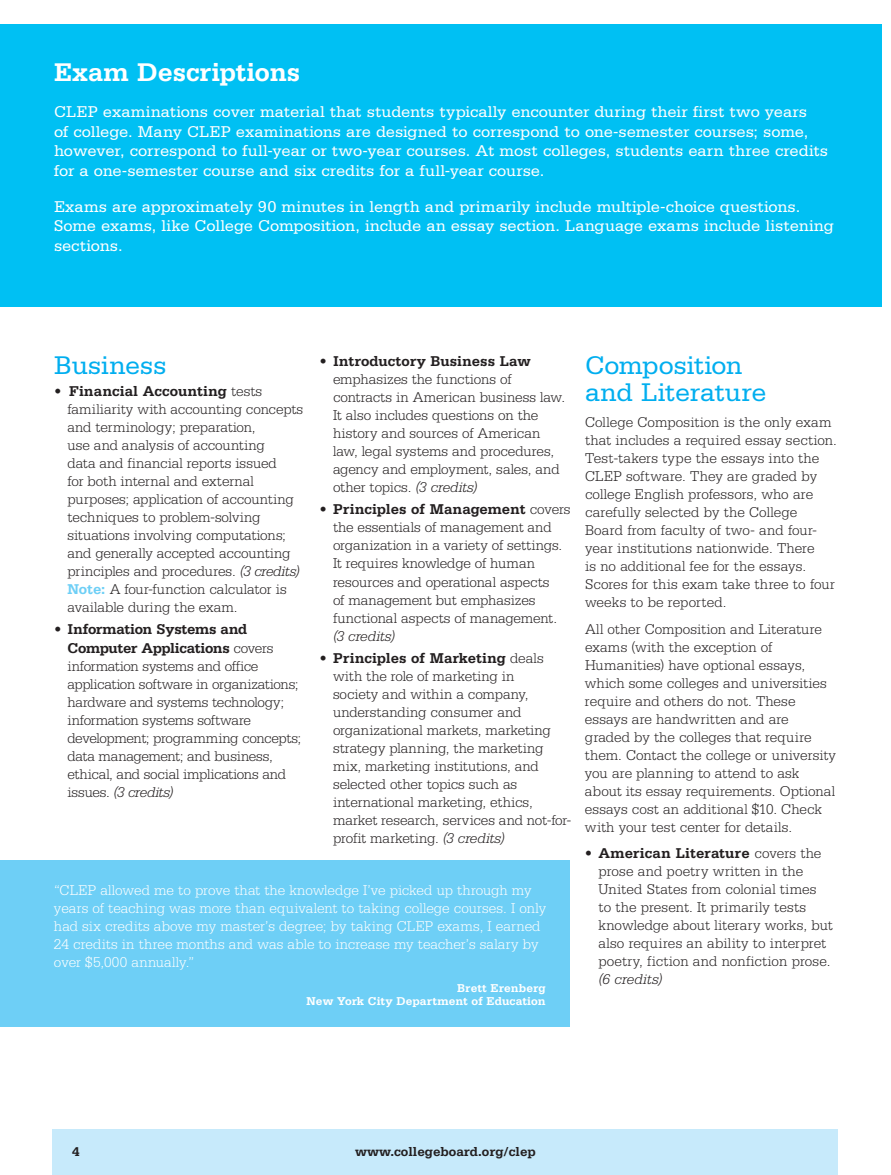
<style>
.page{position:relative;width:891px;height:1175px;background:#fff}
.page>*{position:absolute;margin:0;border:0;box-sizing:border-box;transform-origin:0 0}
.t1{font:27px/27px "Serifa Std";letter-spacing:-.01em;color:#00aeef}
.t2{font:700 27px "Serifa Std";letter-spacing:-.01em;color:#fff}
.t3{font:16.5px/19.5px "Serifa Std";color:#fff}
.t4{font:300 15px/18px "Serifa Std";color:#231f20}
.t5{font:300 15px/18px "Serifa Std";letter-spacing:.005em;color:#fff}
.t6{font:italic 300 15px "Serifa Std";color:#231f20}
.t7{font:700 13.5px "Serifa Std";color:#231f20}
.t8{font:700 12px/13.5px "Serifa Std";letter-spacing:.005em;color:#fff;text-align:right}
.s1{font-weight:700}
.s2{font-style:italic}
.s3{font-weight:700;color:#6ecff6}
</style>
<div class="page">
<div style="left:52px;top:1130px;width:786px;height:44px;background:#c7eafb"></div>
<div style="left:0;top:24px;width:882px;height:282px;background:#00c0f3"></div>
<div style="left:0;top:860px;width:570px;height:166px;background:#6ecff6"></div>
<h1 class="t2" style="left:54px;top:56px;width:248px">Exam Descriptions</h1>
<p class="t3" style="left:54px;top:102px;width:776px">CLEP examinations cover material that students typically encounter during their first two years<br>of college. Many CLEP examinations are designed to correspond to one-semester courses; some, however, correspond to full-year or two-year courses. At most colleges, students earn three credits for a one-semester course and six credits for a full-year course.</p>
<p class="t3" style="left:54px;top:197px;width:781px">Exams are approximately 90 minutes in length and primarily include multiple-choice questions.<br>Some exams, like College Composition, include an essay section. Language exams include listening sections.</p>
<h1 class="t1" style="left:54px;top:352px;width:114px">Business</h1>
<p class="t4" style="left:67px;top:382px;width:237px;text-indent:-13px"><span class="s1">• Financial Accounting</span> tests familiarity with accounting concepts and terminology; preparation,<br>use and analysis of accounting<br>data and financial reports issued<br>for both internal and external purposes; application of accounting techniques to problem-solving situations involving computations; and generally accepted accounting principles and procedures. <span class="s2">(3 credits)<br></span><span class="s3">Note:</span> A four-function calculator is available during the exam.</p>
<p class="t4" style="left:68px;top:620px;width:235px;text-indent:-14px">• <span class="s1">Information Systems and<br>Computer Applications</span> covers information systems and office application software in organizations; hardware and systems technology; information systems software development; programming concepts; data management; and business, ethical, and social implications and issues. <span class="s2">(3 credits)</span></p>
<p class="t4" style="left:333px;top:352px;width:234px;text-indent:-14px">• <span class="s1">Introductory Business Law </span>emphasizes the functions of contracts in American business law.<br>It also includes questions on the history and sources of American law, legal systems and procedures, agency and employment, sales, and other topics. <span class="s2">(3 credits)</span></p>
<p class="t4" style="left:333px;top:501px;width:239px;text-indent:-14px">• <span class="s1">Principles of Management</span> covers the essentials of management and organization in a variety of -settings.<br>It requires knowledge of human resources and operational aspects<br>of management but emphasizes functional aspects of management.</p>
<p class="t6" style="left:333px;top:627px;width:64px">(3 -credits)</p>
<p class="t4" style="left:333px;top:649px;width:240px;text-indent:-13px">• <span class="s1">Principles of Marketing</span> deals with the role of marketing in<br>society and within a company, understanding consumer and organizational -markets, marketing strategy planning, the marketing mix, marketing institutions, and selected other topics such as international marketing, ethics, market research, services and not-for&shy;profit marketing. <span class="s2">(3 credits)</span></p>
<p class="t5" style="left:54px;top:881px;width:494px">“CLEP allowed me to prove that the knowledge I’ve picked up through my years of teaching was more than equivalent to taking college courses. I only had six credits above my master’s degree; by taking CLEP exams, I earned 24 credits in three months and was able to increase my teacher’s salary by over $5,000 annually.”</p>
<p class="t8" style="left:307px;top:980px;width:241px">Brett Erenberg<br>New York City Department of Education</p>
<h1 class="t1" style="left:585px;top:352px;width:183px">Composition and Literature</h1>
<p class="t4" style="left:585px;top:413px;width:253px">College Composition is the only exam that includes a required essay section.<br>Test-takers type the essays into the CLEP software. They are graded by college English professors, who are carefully selected by the College Board from faculty of two- and four&shy;year institutions nationwide. There<br>is no additional fee for the essays.<br>Scores for this exam take three to four weeks to be reported.</p>
<p class="t4" style="left:585px;top:620px;width:253px">All other Composition and Literature exams (with the exception of Humanities) have optional essays, which some colleges and universities require and others do not. These essays are handwritten and are graded by the colleges that require them. Contact the college or university you are planning to attend to ask about its essay requirements. Optional essays cost an additional $10. Check with your test center for details.</p>
<p class="t4" style="left:598px;top:844px;width:236px;text-indent:-14px">• <span class="s1">American Literature</span> covers the prose and poetry written in the United States from colonial times to the present. It primarily tests knowledge about literary works, but also requires an ability to interpret poetry, fiction and nonfiction prose.</p>
<p class="t6" style="left:598px;top:970px;width:66px">(6 credits)</p>
<p class="t7" style="left:72px;top:1143px;width:9px">4</p>
<p class="t7" style="left:355px;top:1143px;width:182px">www.collegeboard.org/clep</p>
</div>
